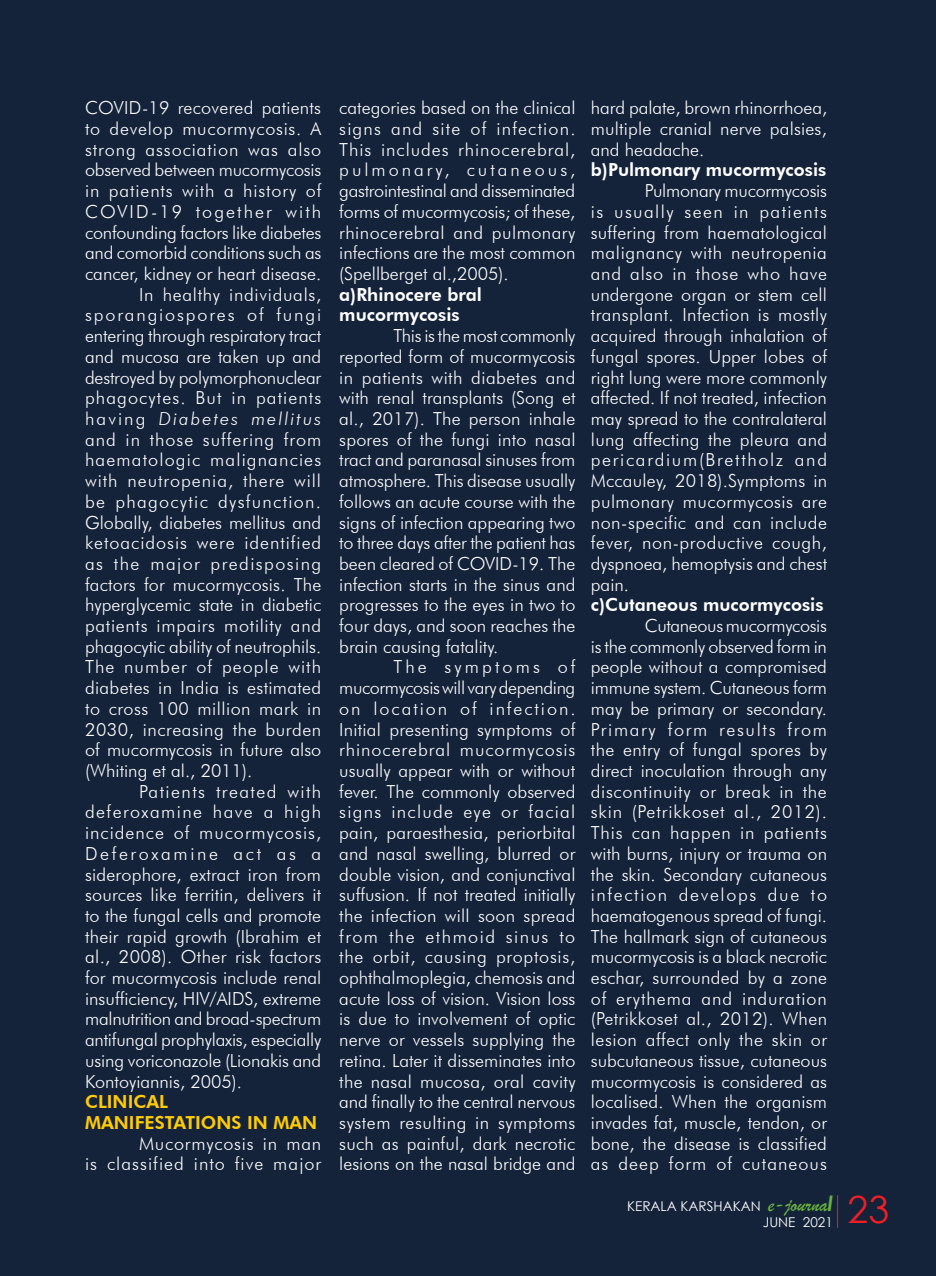
<style>
.page{position:relative;width:936px;height:1276px;background:#fff}
.page>*{position:absolute;margin:0;border:0;box-sizing:border-box;transform-origin:0 0}
.t1{font:37.5px "Century Gothic";color:#ed1f24}
.t2{font:300 18px/20.7px "Futura BT";letter-spacing:.01em;color:#fff;text-align:justify}
.t3{font:300 18px "Futura BT";letter-spacing:-.015em;color:#fff}
.t4{font:300 18px "Futura BT";letter-spacing:.055em;color:#fff}
.t5{font:300 18px/20.7px "Futura BT";letter-spacing:.06em;color:#fff;text-align:right}
.t6{font:800 18px/20.7px "Futura BT";color:#fff}
.t7{font:300 18px "Futura BT";letter-spacing:.08em;color:#fff}
.t8{font:300 18px "Futura BT";letter-spacing:-.01em;color:#fff}
.t9{font:300 18px "Futura BT";letter-spacing:.05em;color:#fff}
.t10{font:300 18px "Futura BT";letter-spacing:.04em;color:#fff}
.t11{font:800 18px/20.7px "Futura BT";color:#ffcb05}
.t12{font:300 18px "Futura BT";letter-spacing:.035em;color:#fff}
.t13{font:300 18px "Futura BT";letter-spacing:.07em;color:#fff}
.t14{font:300 18px "Futura BT";letter-spacing:.03em;color:#fff}
.t15{font:300 18px "Futura BT";letter-spacing:.105em;color:#fff}
.t16{font:italic 300 18px "Futura BT";letter-spacing:.11em;color:#fff}
.t17{font:300 18px "Futura BT";letter-spacing:.115em;color:#fff}
.t18{font:300 18px "Futura BT";letter-spacing:.145em;color:#fff}
.t19{font:13.5px/16.2px "Century Gothic";color:#fff;text-align:right}
.s1{font-style:normal}
.s2{font-family:"Brush Script";font-size:21px;color:#6ab33f}
.s3{font-weight:700;font-style:italic;font-size:21px;color:#6ab33f}
</style>
<div class="page">
<div style="left:0;top:0;width:935px;height:1276px;background:#14233a"></div>
<hr style="left:837px;top:1195px;width:1px;height:32px;background:#ed1f24">
<p class="t2" style="left:85px;top:97px;width:237px">COVID-19 recovered patients</p>
<p class="t10" style="left:85px;top:118px;width:238px">to develop mucormycosis. A</p>
<p class="t9" style="left:85px;top:138px;width:238px">strong association was also</p>
<p class="t3" style="left:85px;top:159px;width:238px">observed between mucormycosis</p>
<p class="t9" style="left:85px;top:180px;width:238px">in patients with a history of</p>
<p class="t17" style="left:85px;top:201px;width:238px">COVID-19 together with</p>
<p class="t3" style="left:85px;top:221px;width:238px">confounding factors like diabetes</p>
<p class="t3" style="left:85px;top:242px;width:238px">and comorbid conditions such as</p>
<p class="t2" style="left:85px;top:263px;width:238px">cancer, kidney or heart disease.</p>
<p class="t10" style="left:139px;top:283px;width:184px">In healthy individuals,</p>
<p class="t15" style="left:85px;top:304px;width:238px">sporangiospores of fungi</p>
<p class="t8" style="left:85px;top:325px;width:237px">entering through respiratory tract</p>
<p class="t2" style="left:85px;top:346px;width:237px">and mucosa are taken up and</p>
<p class="t8" style="left:85px;top:366px;width:237px">destroyed by polymorphonuclear</p>
<p class="t5" style="left:85px;top:387px;width:238px">phagocytes. But in patients</p>
<p class="t16" style="left:85px;top:408px;width:238px"><span class="s1">having</span> Diabetes mellitus</p>
<p class="t4" style="left:85px;top:428px;width:238px">and in those suffering from</p>
<p class="t5" style="left:85px;top:449px;width:237px">haematologic malignancies</p>
<p class="t4" style="left:85px;top:470px;width:237px">with neutropenia, there will</p>
<p class="t13" style="left:85px;top:490px;width:237px">be phagocytic dysfunction.</p>
<p class="t2" style="left:85px;top:511px;width:238px">Globally, diabetes mellitus and</p>
<p class="t4" style="left:85px;top:532px;width:238px">ketoacidosis were identified</p>
<p class="t7" style="left:85px;top:552px;width:237px">as the major predisposing</p>
<p class="t2" style="left:85px;top:574px;width:238px">factors for mucormycosis. The</p>
<p class="t2" style="left:85px;top:594px;width:237px">hyperglycemic state in diabetic</p>
<p class="t12" style="left:85px;top:615px;width:237px">patients impairs motility and</p>
<p class="t2" style="left:85px;top:636px;width:237px">phagocytic ability of neutrophils.</p>
<p class="t4" style="left:85px;top:656px;width:237px">The number of people with</p>
<p class="t2" style="left:85px;top:677px;width:237px">diabetes in India is estimated</p>
<p class="t2" style="left:85px;top:698px;width:237px">to cross 100 million mark in</p>
<p class="t14" style="left:85px;top:718px;width:237px">2030, increasing the burden</p>
<p class="t2" style="left:85px;top:739px;width:238px">of mucormycosis in future also</p>
<p class="t2" style="left:85px;top:760px;width:169px">(Whiting et al., 2011).</p>
<p class="t7" style="left:139px;top:780px;width:184px">Patients treated with</p>
<p class="t7" style="left:85px;top:801px;width:237px">deferoxamine have a high</p>
<p class="t4" style="left:85px;top:822px;width:238px">incidence of mucormycosis,</p>
<p class="t18" style="left:85px;top:842px;width:238px">Deferoxamine act as a</p>
<p class="t2" style="left:85px;top:863px;width:237px">siderophore, extract iron from</p>
<p class="t2" style="left:85px;top:884px;width:238px">sources like ferritin, delivers it</p>
<p class="t2" style="left:85px;top:905px;width:237px">to the fungal cells and promote</p>
<p class="t2" style="left:85px;top:925px;width:238px">their rapid growth (Ibrahim et</p>
<p class="t2" style="left:85px;top:946px;width:238px">al., 2008). Other risk factors</p>
<p class="t2" style="left:85px;top:967px;width:238px">for mucormycosis include renal</p>
<p class="t2" style="left:85px;top:988px;width:238px">insufficiency, HIV/AIDS, extreme</p>
<p class="t3" style="left:85px;top:1008px;width:238px">malnutrition and broad-spectrum</p>
<p class="t3" style="left:85px;top:1029px;width:238px">antifungal prophylaxis, especially</p>
<p class="t2" style="left:85px;top:1050px;width:238px">using voriconazole (Lionakis and</p>
<p class="t2" style="left:85px;top:1070px;width:158px">Kontoyiannis, 2005).</p>
<p class="t11" style="left:85px;top:1091px;width:233px">CLINICAL<br>MANIFESTATIONS IN MAN</p>
<p class="t5" style="left:85px;top:1132px;width:238px">Mucormycosis in man<br>is classified into five major</p>
<p class="t2" style="left:339px;top:97px;width:238px">categories based on the clinical signs and site of infection.<br>This includes rhinocerebral, pulmonary, cutaneous, gastrointestinal and disseminated forms of mucormycosis; of these, rhinocerebral and pulmonary infections are the most common (Spellberget al.,2005).</p>
<p class="t6" style="left:339px;top:284px;width:144px">a)Rhinocere bral mucormycosis</p>
<p class="t2" style="left:339px;top:325px;width:238px;text-indent:54px">This is the most commonly reported form of mucormycosis in patients with diabetes and with renal transplants (Song et al., 2017). The person inhale spores of the fungi into nasal tract and paranasal sinuses from atmosphere. This disease usually follows an acute course with the signs of infection appearing two to three days after the patient has been cleared of COVID-19. The infection starts in the sinus and progresses to the eyes in two to four days, and soon reaches the brain causing fatality.</p>
<p class="t2" style="left:339px;top:656px;width:238px;text-indent:54px">The symptoms of mucormycosis will vary depending on location of infection.<br>Initial presenting symptoms of rhinocerebral mucormycosis usually appear with or without fever. The commonly observed signs include eye or facial pain, paraesthesia, periorbital and nasal swelling, blurred or double vision, and conjunctival suffusion. If not treated initially the infection will soon spread from the ethmoid sinus to the orbit, causing proptosis, ophthalmoplegia, chemosis and acute loss of vision. Vision loss is due to involvement of optic nerve or vessels supplying the retina. Later it disseminates into the nasal mucosa, oral cavity and finally to the central nervous system resulting in symptoms such as painful, dark necrotic lesions on the nasal bridge and</p>
<p class="t2" style="left:590px;top:97px;width:238px">hard palate, brown rhinorrhoea, multiple cranial nerve palsies, and headache.</p>
<p class="t6" style="left:590px;top:160px;width:237px">b)Pulmonary mucormycosis</p>
<p class="t2" style="left:590px;top:180px;width:238px;text-indent:54px">Pulmonary mucormycosis is usually seen in patients suffering from haematological malignancy with neutropenia and also in those who have undergone organ or stem cell transplant. Infection is mostly acquired through inhalation of fungal spores. Upper lobes of right lung were more commonly affected. If not treated, infection may spread to the contralateral lung affecting the pleura and pericardium(Brettholz and Mccauley, 2018).Symptoms in pulmonary mucormycosis are non-specific and can include fever, non-productive cough, dyspnoea, hemoptysis and chest pain.</p>
<p class="t6" style="left:590px;top:594px;width:234px">c)Cutaneous mucormycosis</p>
<p class="t2" style="left:590px;top:615px;width:238px;text-indent:54px">Cutaneous mucormycosis is the commonly observed form in people without a compromised immune system. Cutaneous form may be primary or secondary.<br>Primary form results from the entry of fungal spores by direct inoculation through any discontinuity or break in the skin (Petrikkoset al., 2012).<br>This can happen in patients with burns, injury or trauma on the skin. Secondary cutaneous infection develops due to haematogenous spread of fungi.<br>The hallmark sign of cutaneous mucormycosis is a black necrotic eschar, surrounded by a zone of erythema and induration (Petrikkoset al., 2012). When lesion affect only the skin or subcutaneous tissue, cutaneous mucormycosis is considered as localised. When the organism invades fat, muscle, tendon, or bone, the disease is classified as deep form of cutaneous</p>
<p class="t19" style="left:627px;top:1197px;width:207px">KERALA KARSHAKAN <span class="s2">e-journa</span><span class="s3">l<br></span>JUNE 2021</p>
<h1 class="t1" style="left:847px;top:1183px;width:43px">23</h1>
</div>
